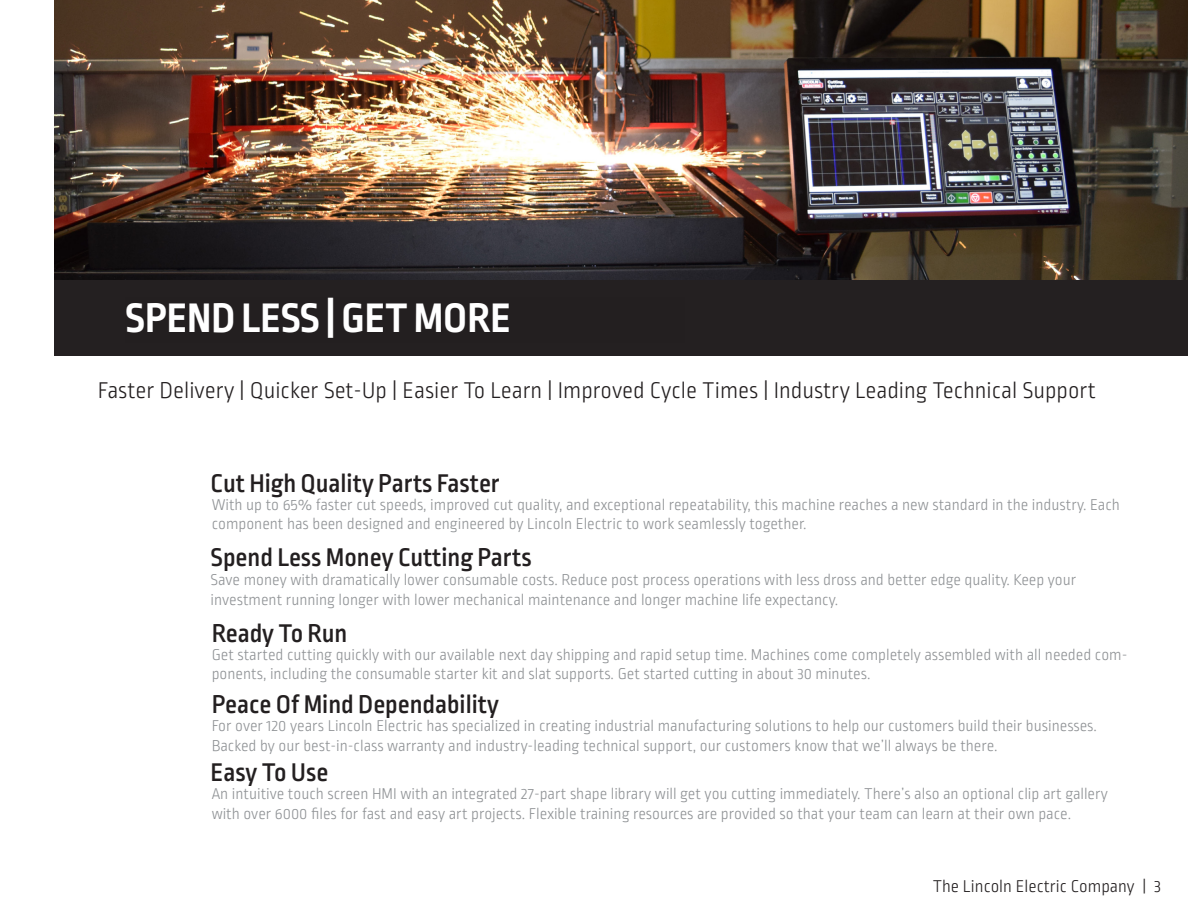
<style>
.page{position:relative;width:1188px;height:918px;background:#fff}
.page>*{position:absolute;margin:0;border:0;box-sizing:border-box;transform-origin:0 0}
.t1{font:700 43.5px "Ropa Sans Pro";color:#fff}
.t2{font:500 27px "Ropa Sans Pro";color:#231f20}
.t3{font:300 24px "Ropa Sans Pro";color:#231f20}
.t4{font:300 18px "Ropa Sans Pro";color:#231f20}
.t5{font:300 16.5px/19.8px "Ropa Sans Pro";color:#8f9295}
</style>
<div class="page">
<div style="left:54px;top:275px;width:1134px;height:80px;background:#242021"></div>
<img style="left:54px;top:0;width:1134px;height:280px">
<p class="t1" style="left:125px;top:293px;width:387px">SPEND LESS | GET MORE</p>
<p class="t3" style="left:98px;top:377px;width:1000px">Faster Delivery | Quicker Set-Up | Easier To Learn | Improved Cycle Times | Industry Leading Technical Support</p>
<p class="t2" style="left:211px;top:468px;width:291px">Cut High Quality Parts Faster</p>
<p class="t5" style="left:212px;top:495px;width:910px">With up to 65% faster cut speeds, improved cut quality, and exceptional repeatability, this machine reaches a new standard in the industry. Each component has been designed and engineered by Lincoln Electric to work seamlessly together.</p>
<p class="t2" style="left:211px;top:543px;width:323px">Spend Less Money Cutting Parts</p>
<p class="t5" style="left:211px;top:571px;width:867px">Save money with dramatically lower consumable costs. Reduce post process operations with less dross and better edge quality. Keep your investment running longer with lower mechanical maintenance and longer machine life expectancy.</p>
<p class="t2" style="left:212px;top:618px;width:137px">Ready To Run</p>
<p class="t5" style="left:212px;top:645px;width:917px">Get started cutting quickly with our available next day shipping and rapid setup time. Machines come completely assembled with all needed com&shy;ponents, including the consumable starter kit and slat supports. Get started cutting in about 30 minutes.</p>
<p class="t2" style="left:212px;top:689px;width:289px">Peace Of Mind Dependability</p>
<p class="t5" style="left:212px;top:717px;width:887px">For over 120 years Lincoln Electric has specialized in creating industrial manufacturing solutions to help our customers build their businesses.</p>
<p class="t5" style="left:212px;top:737px;width:787px">Backed by our best-in-class warranty and industry-leading technical support, our customers know that we’ll always be there.</p>
<p class="t2" style="left:211px;top:757px;width:119px">Easy To Use</p>
<p class="t5" style="left:212px;top:785px;width:898px">An intuitive touch screen HMI with an integrated 27-part shape library will get you cutting immediately. There’s also an optional clip art gallery with over 6000 files for fast and easy art projects. Flexible training resources are provided so that your team can learn at their own pace.</p>
<p class="t4" style="left:933px;top:877px;width:230px">The Lincoln Electric Company | 3</p>
</div>
